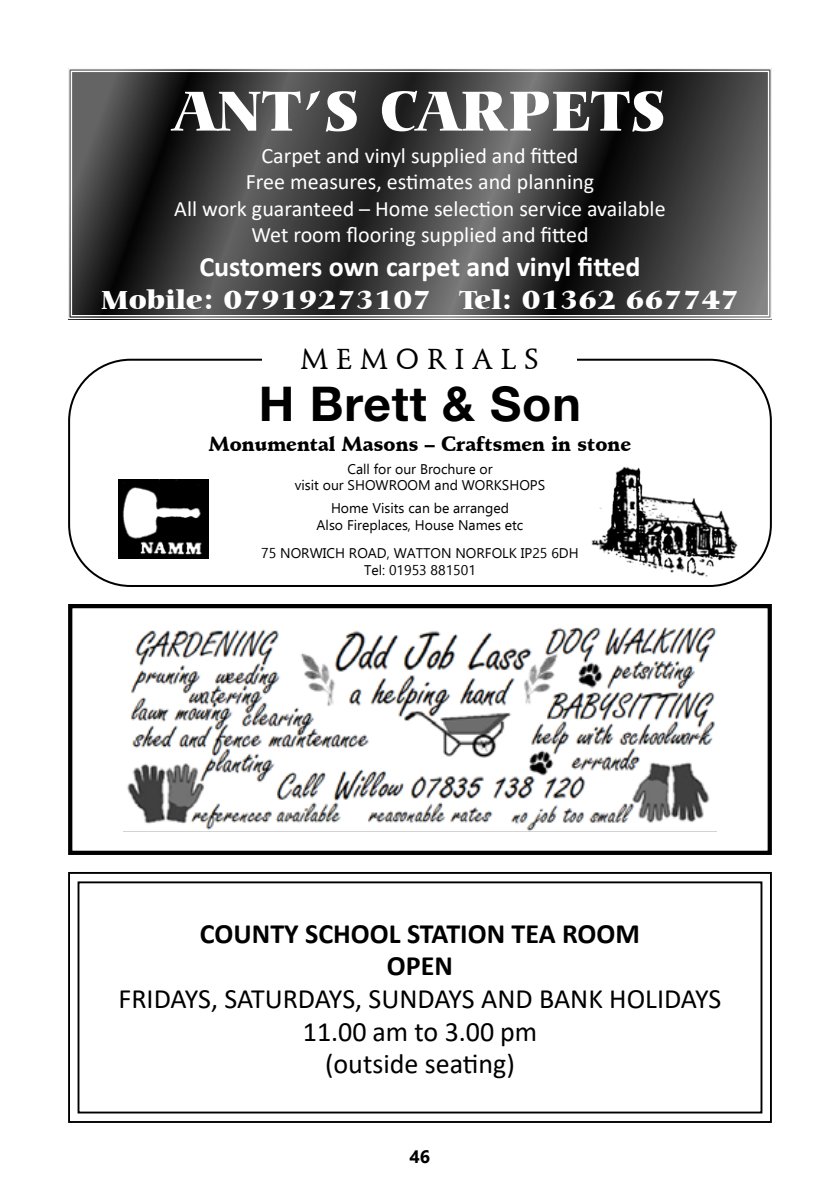
<style>
.page{position:relative;width:840px;height:1191px;background:#fff}
.page>*{position:absolute;margin:0;border:0;box-sizing:border-box;transform-origin:0 0}
.t1{font:900 60px "Carmina BT";color:#fff}
.t2{font:700 48px "Helvetica Neue LT Std";letter-spacing:.02em;color:#000}
.t3{font:28px/32.6px "Calibri";color:#000;text-align:center}
.t4{font:900 28px "Carmina BT";color:#fff}
.t5{font:700 28px "Calibri";color:#fff}
.t6{font:700 28px/32.6px "Calibri";color:#000;text-align:center}
.t7{font:500 28px "Schneidler BT";letter-spacing:.28em;color:#000}
.t8{font:22px/26.4px "Calibri";color:#fff;text-align:center}
.t9{font:900 20px "Schneidler BT";color:#000}
.t10{font:700 18px "Ebrima";color:#000}
.t11{font:14px/16.8px "Ebrima";color:#000;text-align:center}
</style>
<div class="page">
<svg style="left:68px;top:68px;width:704px;height:252px;background:#404040"></svg>
<div style="left:71px;top:71px;width:697px;height:245px;border:1px solid #fff"></div>
<img style="left:591px;top:466px;width:148px;height:114px">
<img style="left:118px;top:480px;width:91px;height:78px">
<div style="left:68px;top:359px;width:703px;height:228px;border:2px solid #000;border-radius:61px"></div>
<div style="left:262px;top:336px;width:315px;height:44px;background:#fff"></div>
<img style="left:127px;top:628px;width:589px;height:203px">
<div style="left:68px;top:604px;width:703px;height:251px;border:4px solid #000"></div>
<svg style="left:68px;top:872px;width:704px;height:251px"></svg>
<div style="left:77px;top:881px;width:685px;height:232px;border:2px solid #000"></div>
<h1 class="t1" style="left:174px;top:76px;width:493px">ANT’S CARPETS</h1>
<h3 class="t8" style="left:174px;top:142px;width:492px">Carpet and vinyl supplied and fitted<br>Free measures, estimates and planning<br>All work guaranteed – Home selection service available Wet room flooring supplied and fitted</h3>
<h3 class="t5" style="left:199px;top:246px;width:442px">Customers own carpet and vinyl fitted</h3>
<h3 class="t4" style="left:101px;top:284px;width:639px">Mobile: 07919273107 Tel: 01362 667747</h3>
<h3 class="t7" style="left:300px;top:342px;width:240px">MEMORIALS</h3>
<h2 class="t2" style="left:259px;top:374px;width:323px">H Brett &amp; Son</h2>
<h3 class="t9" style="left:209px;top:431px;width:423px">Monumental Masons – Craftsmen in stone</h3>
<p class="t11" style="left:294px;top:460px;width:252px">Call for our Brochure or<br>visit our SHOWROOM and WORKSHOPS</p>
<p class="t11" style="left:316px;top:499px;width:208px">Home Visits can be arranged<br>Also Fireplaces, House Names etc</p>
<p class="t11" style="left:261px;top:544px;width:318px">75 NORWICH ROAD, WATTON NORFOLK IP25 6DH<br>Tel: 01953 881501</p>
<h3 class="t6" style="left:200px;top:917px;width:441px">COUNTY SCHOOL STATION TEA ROOM<br>OPEN</h3>
<h3 class="t3" style="left:118px;top:981px;width:604px">FRIDAYS, SATURDAYS, SUNDAYS AND BANK HOLIDAYS<br>11.00 am to 3.00 pm<br>(outside seating)</h3>
<p class="t10" style="left:409px;top:1142px;width:22px">46</p>
</div>
